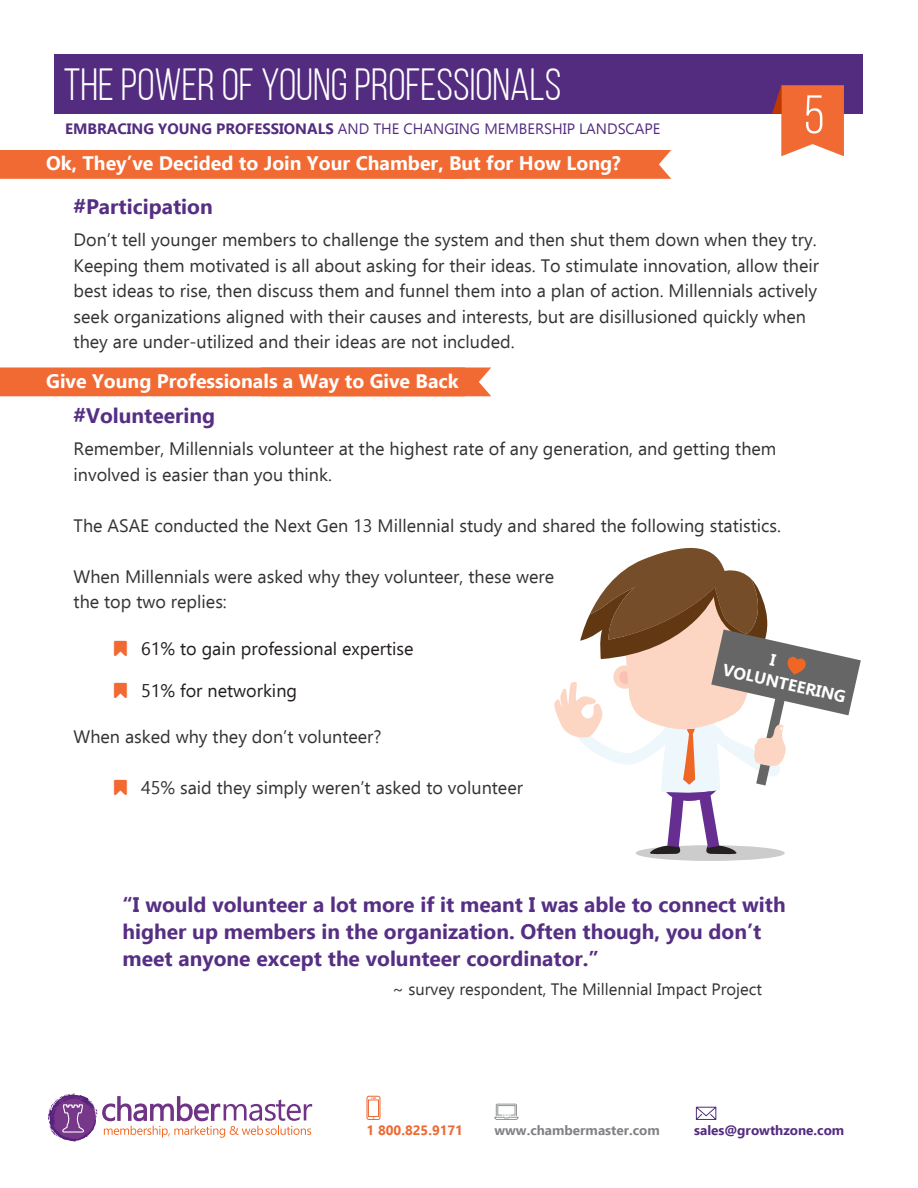
<style>
.page{position:relative;width:918px;height:1188px;background:#fff}
.page>*{position:absolute;margin:0;border:0;box-sizing:border-box;transform-origin:0 0}
.t1{font:54px "Bebas Neue";color:#fff}
.t2{font:45px "Bebas Neue";color:#fff}
.t3{font:700 21px/27px "Ebrima";color:#562f84}
.t4{font:700 19.5px "Ebrima";color:#fff}
.t5{font:18px/25.5px "Ebrima";color:#333}
.t6{font:18px "Ebrima";color:#231f20}
.t7{font:700 16.65px/19.8px "Ebrima";color:#fff}
.t8{font:16.5px "Ebrima";color:#333}
.t9{font:15px "Ebrima";color:#532c80}
.t10{font:700 13.5px "Ebrima";color:#808285}
.t11{font:700 13.5px "Ebrima";color:#542b80}
.t12{font:700 13.5px "Ebrima";color:#ed6933}
.s1{font-weight:700}
</style>
<div class="page">
<div style="left:55px;top:54px;width:808px;height:60px;background:#532c80"></div>
<svg style="left:772px;top:85px;width:72px;height:71px"></svg>
<svg style="left:366px;top:1095px;width:15px;height:25px"></svg>
<svg style="left:48px;top:1094px;width:264px;height:48px"></svg>
<svg style="left:494px;top:1103px;width:25px;height:17px"></svg>
<svg style="left:695px;top:1106px;width:22px;height:14px"></svg>
<div style="left:0;top:150px;width:671px;height:29px;background:#f26a33"></div>
<div style="left:0;top:367px;width:491px;height:29px;background:#f26a33"></div>
<div style="left:636px;top:845px;width:149px;height:16px;background:#ccc;border-radius:50%"></div>
<svg style="left:554px;top:547px;width:307px;height:307px"></svg>
<h2 class="t2" style="left:64px;top:60px;width:499px">THE POWER OF YOUNG PROFESSIONALS</h2>
<p class="t9" style="left:65px;top:118px;width:597px"><span class="s1">EMBRACING YOUNG PROFESSIONALS</span> AND THE CHANGING MEMBERSHIP LANDSCAPE</p>
<p class="t4" style="left:46px;top:149px;width:576px">Ok, They’ve Decided to Join Your Chamber, But for How Long?</p>
<h1 class="t1" style="left:804px;top:86px;width:22px">5</h1>
<p class="t3" style="left:74px;top:192px;width:141px">#Participation</p>
<p class="t5" style="left:74px;top:227px;width:747px">Don’t tell younger members to challenge the system and then shut them down when they try.<br>Keeping them motivated is all about asking for their ideas. To stimulate innovation, allow their best ideas to rise, then discuss them and funnel them into a plan of action. Millennials actively seek organizations aligned with their causes and interests, but are disillusioned quickly when they are under-utilized and their ideas are not included.</p>
<p class="t4" style="left:46px;top:367px;width:414px">Give Young Professionals a Way to Give Back</p>
<p class="t3" style="left:74px;top:401px;width:143px">#Volunteering</p>
<p class="t5" style="left:74px;top:436px;width:704px">Remember, Millennials volunteer at the highest rate of any generation, and getting them involved is easier than you think.</p>
<p class="t5" style="left:74px;top:512px;width:709px">The ASAE conducted the Next Gen 13 Millennial study and shared the following statistics.</p>
<p class="t5" style="left:74px;top:563px;width:482px">When Millennials were asked why they volunteer, these were the top two replies:</p>
<p class="t6" style="left:141px;top:636px;width:274px">61% to gain professional expertise</p>
<p class="t6" style="left:141px;top:678px;width:158px">51% for networking</p>
<p class="t5" style="left:74px;top:724px;width:310px">When asked why they don’t volunteer?</p>
<p class="t5" style="left:141px;top:775px;width:383px">45% said they simply weren’t asked to volunteer</p>
<p class="t7" style="left:730px;top:639px;width:127px;text-indent:44px;rotate:13deg">I<br>VOLUNTEERING</p>
<p class="t3" style="left:123px;top:891px;width:665px">“I would volunteer a lot more if it meant I was able to connect with higher up members in the organization. Often though, you don’t meet anyone except the volunteer coordinator.”</p>
<p class="t8" style="left:393px;top:977px;width:371px">~ survey respondent, The Millennial Impact Project</p>
<p class="t12" style="left:367px;top:1120px;width:98px">1 800.825.9171</p>
<p class="t10" style="left:494px;top:1120px;width:167px">www.chambermaster.com</p>
<p class="t11" style="left:694px;top:1120px;width:152px">sales@growthzone.com</p>
</div>
